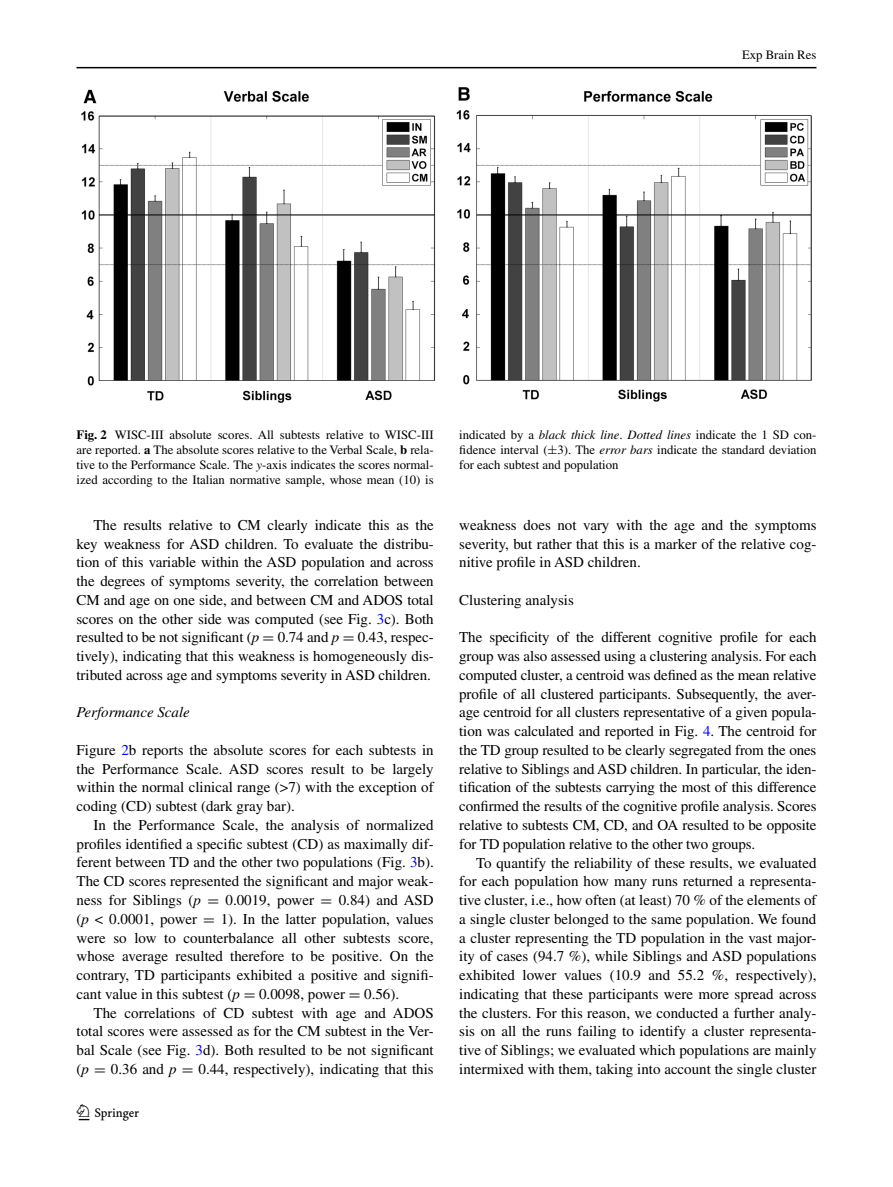
<style>
.page{position:relative;width:893px;height:1187px;background:#fff}
.page>*{position:absolute;margin:0;border:0;box-sizing:border-box;transform-origin:0 0}
.t1{font:22.5px "Springnew";color:#000}
.t2{font:15px/18.8px "Times";color:#000;text-align:justify}
.t3{font:italic 15px "Times";color:#000}
.t4{font:12.75px/15px "Times";color:#000;text-align:justify}
.s1{font-weight:700}
.s2{font-style:italic}
.s3{font-family:"MTSY"}
.s4{color:#00f}
</style>
<div class="page">
<hr style="left:77px;top:67px;width:739px;height:1px;background:#000">
<img style="left:81px;top:87px;width:731px;height:316px">
<p class="t4" style="left:742px;top:48px;width:76px">Exp Brain Res</p>
<p class="t4" style="left:77px;top:427px;width:359px"><span class="s1">Fig. 2</span> WISC -III absolute scores. All subtests relative to WISC -III are reported. <span class="s1">a</span> The absolute scores relative to the Verbal Scale, <span class="s1">b</span> rela&shy;tive to the Performance Scale. The <span class="s2">y</span>-axis indicates the scores normal&shy;ized according to the Italian normative sample, whose mean (10) is</p>
<p class="t4" style="left:459px;top:427px;width:359px">indicated by a <span class="s2">black thick line</span>. <span class="s2">Dotted lines</span> indicate the 1 S D con&shy;fidence interval (<span class="s3">±</span>3). The <span class="s2">error bars</span> indicate the standard deviation for each subtest and population</p>
<p class="t2" style="left:77px;top:515px;width:359px;text-indent:17px">The results relative to CM clearly indicate this as the key weakness for AS D children. To evaluate the distribu&shy;tion of this variable within the AS D population and across the degrees of symptoms severity, the correlation between CM and age on one side, and between CM and ADOS total scores on the other side was computed (see Fig. <span class="s4">3</span>c). Both resulted to be not significant (<span class="s2">p</span> <span class="s3">=</span> 0.74 and <span class="s2">p</span> <span class="s3">=</span> 0.43, respec&shy;tively), indicating that this weakness is homogeneously dis&shy;tributed across age and symptoms severity in AS D children.</p>
<p class="t3" style="left:77px;top:704px;width:115px">Performance Scale</p>
<p class="t2" style="left:77px;top:740px;width:359px">Figure <span class="s4">2</span>b reports the absolute scores for each subtests in the Performance Scale. AS D scores result to be largely within the normal clinical range (&gt;7) with the exception of coding (CD) subtest (dark gray bar).</p>
<p class="t2" style="left:77px;top:815px;width:359px;text-indent:17px">In the Performance Scale, the analysis of normalized profiles identified a specific subtest (CD) as maximally dif&shy;ferent between TD and the other two populations (Fig. <span class="s4">3</span>b).<br>The CD scores represented the significant and major weak&shy;ness for Siblings (<span class="s2">p</span> <span class="s3">=</span> 0.0019, power <span class="s3">=</span> 0.84) and ASD (<span class="s2">p</span> &lt; 0.0001, power <span class="s3">=</span> 1). In the latter population, values were so low to counterbalance all other subtests score, whose average resulted therefore to be positive. On the contrary, TD participants exhibited a positive and signifi&shy;cant value in this subtest (<span class="s2">p</span> <span class="s3">=</span> 0.0098, power <span class="s3">=</span> 0.56).</p>
<p class="t2" style="left:77px;top:1002px;width:359px;text-indent:17px">The correlations of CD subtest with age and ADOS total scores were assessed as for the CM subtest in the Ver&shy;bal Scale (see Fig. <span class="s4">3</span>d). Both resulted to be not significant (<span class="s2">p</span> <span class="s3">=</span> 0.36 and <span class="s2">p</span> <span class="s3">=</span> 0.44, respectively), indicating that this</p>
<h1 class="t1" style="left:79px;top:1104px;width:62px">1 3</h1>
<p class="t2" style="left:459px;top:515px;width:359px">weakness does not vary with the age and the symptoms severity, but rather that this is a marker of the relative cog&shy;nitive profile in AS D children.</p>
<p class="t2" style="left:459px;top:590px;width:116px">Clustering analysis</p>
<p class="t2" style="left:459px;top:628px;width:359px">The specificity of the different cognitive profile for each group was also assessed using a clustering analysis. For each computed cluster, a centroid was defined as the mean relative profile of all clustered participants. Subsequently, the aver&shy;age centroid for all clusters representative of a given popula&shy;tion was calculated and reported in Fig. <span class="s4">4</span>. The centroid for the TD group resulted to be clearly segregated from the ones relative to Siblings and AS D children. In particular, the iden&shy;tification of the subtests carrying the most of this difference confirmed the results of the cognitive profile analysis. Scores relative to subtests CM, CD, and OA resulted to be opposite for TD population relative to the other two groups.</p>
<p class="t2" style="left:459px;top:853px;width:359px;text-indent:17px">To quantify the reliability of these results, we evaluated for each population how many runs returned a representa&shy;tive cluster, i.e., how often (at least) 70 % of the elements of a single cluster belonged to the same population. We found a cluster representing the TD population in the vast major&shy;ity of cases (94.7 %), while Siblings and AS D populations exhibited lower values (10.9 and 55.2 %, respectively), indicating that these participants were more spread across the clusters. For this reason, we conducted a further analy&shy;sis on all the runs failing to identify a cluster representa&shy;tive of Siblings; we evaluated which populations are mainly intermixed with them, taking into account the single cluster</p>
</div>
